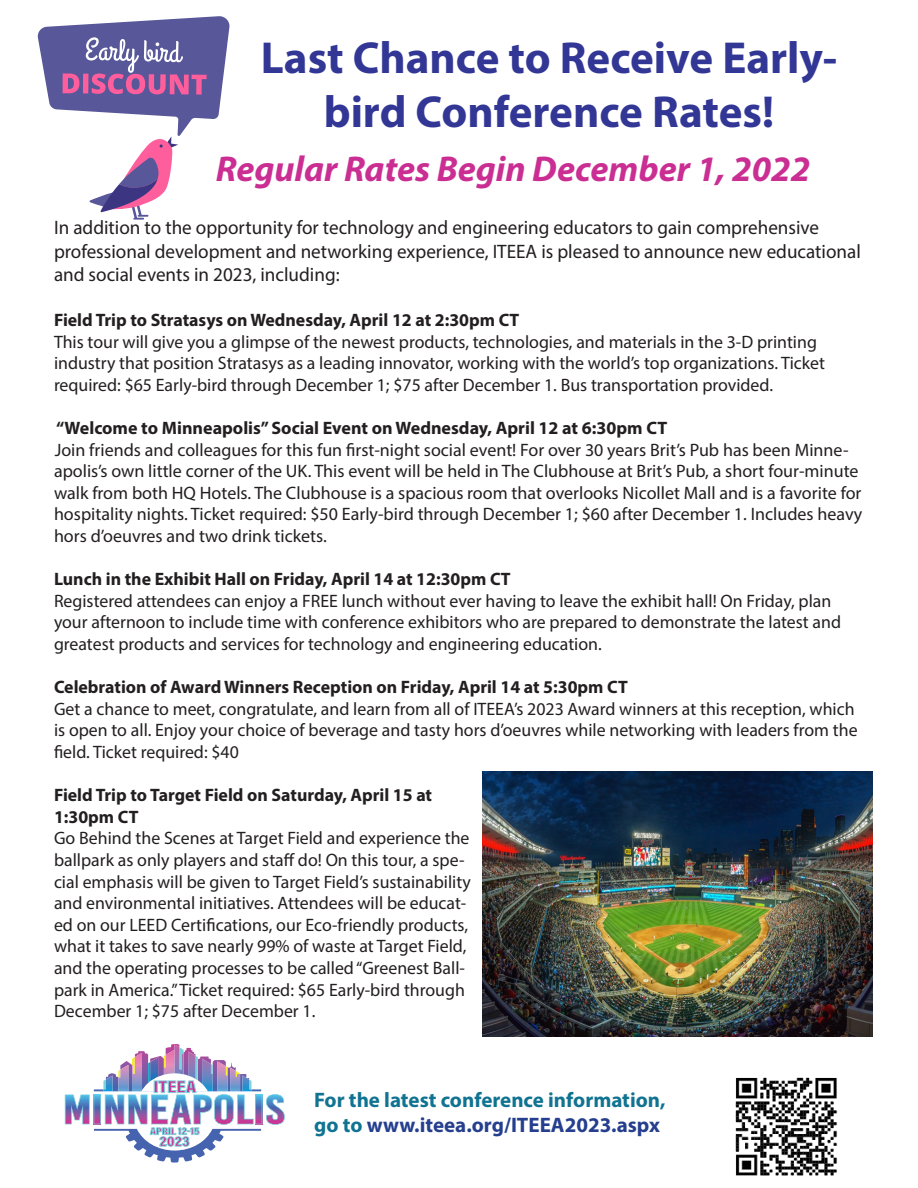
<style>
.page{position:relative;width:918px;height:1188px;background:#fff}
.page>*{position:absolute;margin:0;border:0;box-sizing:border-box;transform-origin:0 0}
.t1{font:700 45px/54px "Myriad Pro";color:#323695;text-align:center}
.t2{font:italic 700 36px "Myriad Pro";color:#ca2e93}
.t3{font:700 21px/25.2px "Myriad Pro";color:#107391}
.t4{font:19.5px/23.4px "Myriad Pro";color:#231f20}
.t5{font:18px/21.6px "Myriad Pro";color:#231f20}
.t6{font:700 18px/21.6px "Myriad Pro";color:#231f20}
.s1{color:#253f8e}
</style>
<div class="page">
<svg style="left:65px;top:1044px;width:220px;height:119px"></svg>
<img style="left:735px;top:1077px;width:103px;height:99px">
<svg style="left:38px;top:16px;width:191px;height:204px"></svg>
<img style="left:483px;top:771px;width:390px;height:266px">
<p class="t1" style="left:261px;top:29px;width:578px">Last Chance to Receive Early&shy;bird Conference Rates!</p>
<p class="t2" style="left:216px;top:145px;width:596px">Regular Rates Begin December 1, 2022</p>
<p class="t4" style="left:54px;top:216px;width:808px">In addition to the opportunity for technology and engineering educators to gain comprehensive professional development and networking experience, ITEEA is pleased to announce new educational and social events in 2023, including:</p>
<p class="t6" style="left:54px;top:309px;width:467px">Field Trip to Stratasys on Wednesday, April 12 at 2:30pm CT</p>
<p class="t5" style="left:54px;top:331px;width:773px">This tour will give you a glimpse of the newest products, technologies, and materials in the 3-D printing industry that position Stratasys as a leading innovator, working with the world’s top organizations. Ticket required: $65 Early-bird through December 1; $75 after December 1. Bus transportation provided.</p>
<p class="t6" style="left:56px;top:417px;width:612px">“Welcome to Minneapolis” Social Event on Wednesday, April 12 at 6:30pm CT</p>
<p class="t5" style="left:54px;top:439px;width:810px">Join friends and colleagues for this fun first-night social event! For over 30 years Brit’s Pub has been Minne&shy;apolis’s own little corner of the UK. This event will be held in The Clubhouse at Brit’s Pub, a short four-minute walk from both HQ Hotels. The Clubhouse is a spacious room that overlooks Nicollet Mall and is a favorite for hospitality nights. Ticket required: $50 Early-bird through December 1; $60 after December 1. Includes heavy hors d’oeuvres and two drink tickets.</p>
<p class="t6" style="left:54px;top:568px;width:458px">Lunch in the Exhibit Hall on Friday, April 14 at 12:30pm CT</p>
<p class="t5" style="left:54px;top:590px;width:789px">Registered attendees can enjoy a FREE lunch without ever having to leave the exhibit hall! On Friday, plan your afternoon to include time with conference exhibitors who are prepared to demonstrate the latest and greatest products and services for technology and engineering education.</p>
<p class="t6" style="left:54px;top:676px;width:575px">Celebration of Award Winners Reception on Friday, April 14 at 5:30pm CT</p>
<p class="t5" style="left:54px;top:698px;width:805px">Get a chance to meet, congratulate, and learn from all of ITEEA’s 2023 Award winners at this reception, which is open to all. Enjoy your choice of beverage and tasty hors d’oeuvres while networking with leaders from the field. Ticket required: $40</p>
<p class="t6" style="left:54px;top:784px;width:380px">Field Trip to Target Field on Saturday, April 15 at<br>1:30pm CT</p>
<p class="t5" style="left:54px;top:827px;width:418px">Go Behind the Scenes at Target Field and experience the ballpark as only players and staff do! On this tour, a spe&shy;cial emphasis will be given to Target Field’s sustainability and environmental initiatives. Attendees will be educat&shy;ed on our LEED Certifications, our Eco-friendly products, what it takes to save nearly 99% of waste at Target Field, and the operating processes to be called “Greenest Ball&shy;park in America.” Ticket required: $65 Early-bird through December 1; $75 after December 1.</p>
<p class="t3" style="left:314px;top:1086px;width:353px">For the latest conference information, go to <span class="s1">www.iteea.org/ITEEA2023.aspx</span></p>
</div>
